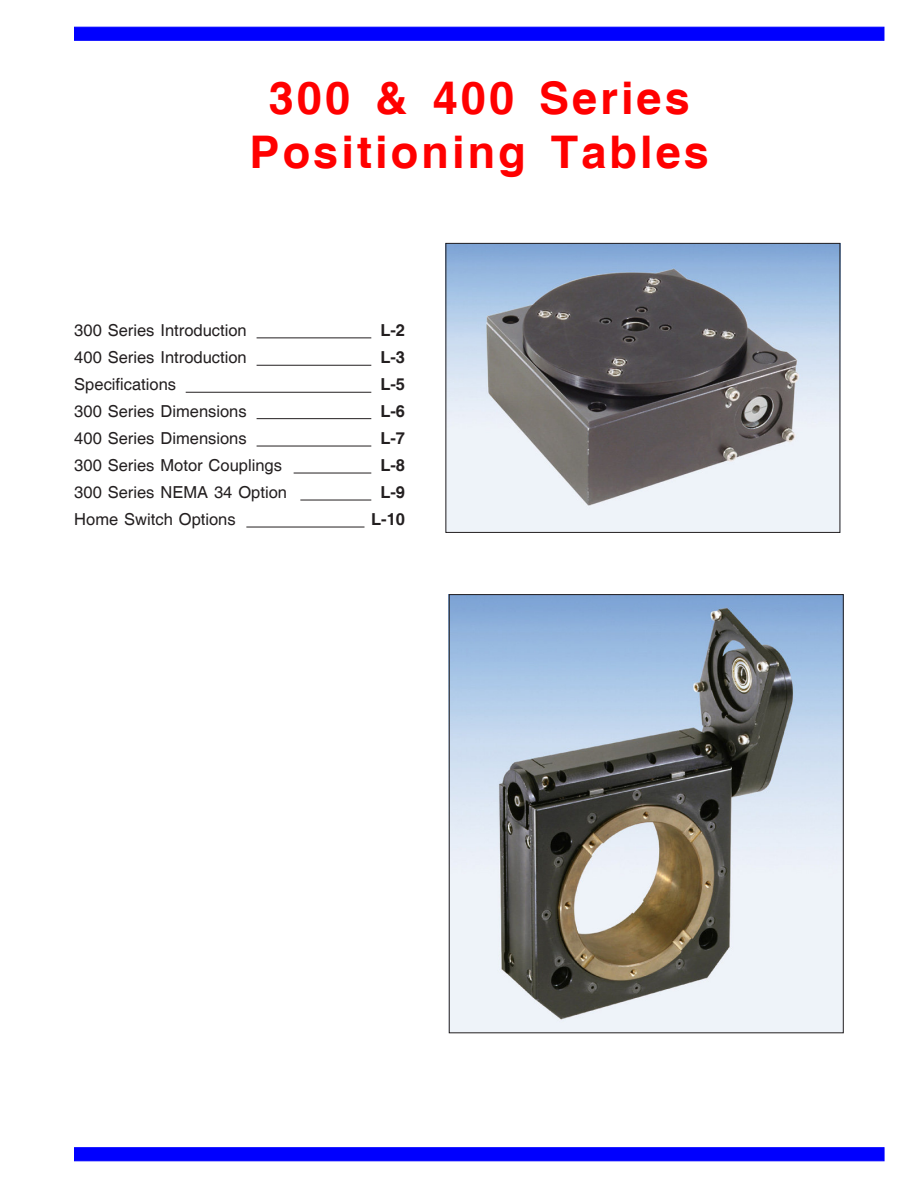
<style>
.page{position:relative;width:918px;height:1188px;background:#fff}
.page>*{position:absolute;margin:0;border:0;box-sizing:border-box;transform-origin:0 0}
.t1{font:700 45px/54px "Helvetica";letter-spacing:.07em;color:#f00;text-align:center}
.t2{font:16.5px/27px "Helvetica";color:#231f20}
.t3{font:700 16.5px/27px "Helvetica";color:#231f20}
</style>
<div class="page">
<img style="left:451px;top:596px;width:391px;height:435px">
<img style="left:448px;top:245px;width:390px;height:286px">
<div style="left:74px;top:1148px;width:810px;height:13px;background:#00f;border:1px solid #00f"></div>
<div style="left:74px;top:27px;width:810px;height:13px;background:#00f;border:1px solid #00f"></div>
<hr style="left:257px;top:338px;width:114px;height:1px;background:#231f20">
<hr style="left:257px;top:365px;width:114px;height:1px;background:#231f20">
<hr style="left:186px;top:392px;width:185px;height:1px;background:#231f20">
<div style="left:446px;top:243px;width:394px;height:290px;border:1px solid #231f20"></div>
<hr style="left:257px;top:418px;width:114px;height:1px;background:#231f20">
<hr style="left:257px;top:446px;width:114px;height:1px;background:#231f20">
<hr style="left:294px;top:473px;width:77px;height:1px;background:#231f20">
<hr style="left:300px;top:500px;width:71px;height:1px;background:#231f20">
<hr style="left:246px;top:527px;width:118px;height:1px;background:#231f20">
<h1 class="t1" style="left:250px;top:73px;width:461px">300 &amp; 400 Series<br>Positioning Tables</h1>
<p class="t2" style="left:74px;top:318px;width:174px">300 Series Introduction<br>400 Series Introduction</p>
<p class="t3" style="left:380px;top:318px;width:26px">L-2<br>L-3</p>
<p class="t2" style="left:74px;top:372px;width:103px">Specifications</p>
<p class="t3" style="left:380px;top:372px;width:26px">L-5</p>
<p class="t2" style="left:74px;top:398px;width:174px">300 Series Dimensions<br>400 Series Dimensions</p>
<p class="t3" style="left:380px;top:399px;width:26px">L-6<br>L-7</p>
<p class="t2" style="left:74px;top:452px;width:209px">300 Series Motor Couplings</p>
<p class="t3" style="left:380px;top:453px;width:26px">L-8</p>
<p class="t2" style="left:74px;top:479px;width:214px">300 Series NEMA 34 Option</p>
<p class="t3" style="left:380px;top:480px;width:26px">L-9</p>
<p class="t2" style="left:74px;top:506px;width:163px">Home Switch Options</p>
<p class="t3" style="left:371px;top:507px;width:35px">L-10</p>
</div>
